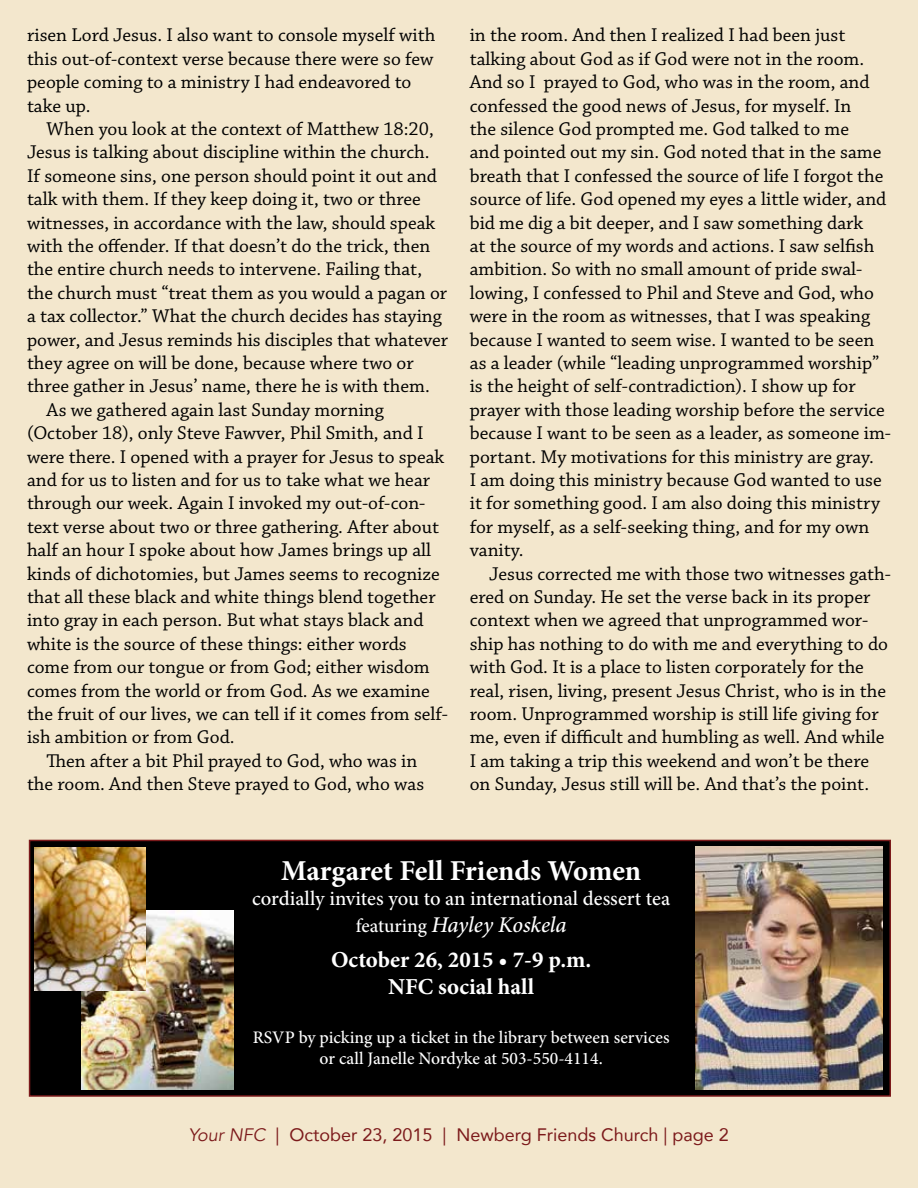
<style>
.page{position:relative;width:918px;height:1188px;background:#f3e7cd}
.page>*{position:absolute;margin:0;border:0;box-sizing:border-box;transform-origin:0 0}
.t1{font:700 28.8px "Minion Pro";letter-spacing:-.005em;color:#fff}
.t2{font:700 22.8px/27.5px "Minion Pro";color:#fff;text-align:center}
.t3{font:italic 500 22.5px "Minion Pro";letter-spacing:-.005em;color:#fff}
.t4{font:500 20.7px "Minion Pro";color:#fff}
.t5{font:19.5px/23.4px "Chaparral Pro";color:#000}
.t6{font:18px "Avenir";color:#7c1a1b}
.t7{font:500 17.7px/21.1px "Minion Pro";color:#fff;text-align:center}
.s1{font-style:normal;font-size:19.5px}
.s2{font-style:italic}
</style>
<div class="page">
<div style="left:30px;top:840px;width:860px;height:256px;background:#000"></div>
<div style="left:29px;top:840px;width:862px;height:257px;border:2px solid #7c1a1b"></div>
<img style="left:81px;top:911px;width:152px;height:178px">
<img style="left:34px;top:847px;width:111px;height:143px">
<img style="left:695px;top:847px;width:187px;height:242px">
<p class="t5" style="left:27px;top:24px;width:410px">risen Lord Jesus. I also want to console myself with this out-of-context verse because there were so few people coming to a ministry I had endeavored to take up.</p>
<p class="t5" style="left:46px;top:118px;width:389px">When you look at the context of Matthew 18:20,</p>
<p class="t5" style="left:27px;top:141px;width:404px">Jesus is talking about discipline within the church.</p>
<p class="t5" style="left:27px;top:165px;width:412px">If someone sins, one person should point it out and</p>
<p class="t5" style="left:27px;top:188px;width:395px">talk with them. If they keep doing it, two or three</p>
<p class="t5" style="left:27px;top:212px;width:410px">witnesses, in accordance with the law, should speak</p>
<p class="t5" style="left:27px;top:235px;width:405px">with the offender. If that doesn’t do the trick, then</p>
<p class="t5" style="left:27px;top:258px;width:397px">the entire church needs to intervene. Failing that,</p>
<p class="t5" style="left:27px;top:282px;width:422px">the church must “treat them as you would a pagan or</p>
<p class="t5" style="left:27px;top:305px;width:416px">a tax collector.” What the church decides has staying</p>
<p class="t5" style="left:27px;top:329px;width:423px">power, and Jesus reminds his disciples that whatever</p>
<p class="t5" style="left:27px;top:352px;width:388px">they agree on will be done, because where two or</p>
<p class="t5" style="left:27px;top:375px;width:404px">three gather in Jesus’ name, there he is with them.</p>
<p class="t5" style="left:46px;top:399px;width:339px">As we gathered again last Sunday morning</p>
<p class="t5" style="left:27px;top:422px;width:398px">(October 18), only Steve Fawver, Phil Smith, and I</p>
<p class="t5" style="left:27px;top:446px;width:419px">were there. I opened with a prayer for Jesus to speak</p>
<p class="t5" style="left:27px;top:469px;width:405px">and for us to listen and for us to take what we hear</p>
<p class="t5" style="left:27px;top:492px;width:400px">through our week. Again I invoked my out-of-con-</p>
<p class="t5" style="left:27px;top:516px;width:414px">text verse about two or three gathering. After about</p>
<p class="t5" style="left:27px;top:539px;width:406px">half an hour I spoke about how James brings up all</p>
<p class="t5" style="left:27px;top:563px;width:414px">kinds of dichotomies, but James seems to recognize</p>
<p class="t5" style="left:27px;top:586px;width:410px">that all these black and white things blend together</p>
<p class="t5" style="left:27px;top:609px;width:398px">into gray in each person. But what stays black and</p>
<p class="t5" style="left:27px;top:633px;width:381px">white is the source of these things: either words</p>
<p class="t5" style="left:27px;top:656px;width:404px">come from our tongue or from God; either wisdom</p>
<p class="t5" style="left:27px;top:680px;width:404px">comes from the world or from God. As we examine</p>
<p class="t5" style="left:27px;top:703px;width:422px">the fruit of our lives, we can tell if it comes from self-</p>
<p class="t5" style="left:27px;top:726px;width:209px">ish ambition or from God.</p>
<p class="t5" style="left:46px;top:750px;width:372px">Then after a bit Phil prayed to God, who was in</p>
<p class="t5" style="left:27px;top:773px;width:399px">the room. And then Steve prayed to God, who was</p>
<p class="t5" style="left:470px;top:24px;width:423px">in the room. And then I realized I had been just talking about God as if God were not in the room.<br>And so I prayed to God, who was in the room, and confessed the good news of Jesus, for myself. In<br>the silence God prompted me. God talked to me<br>and pointed out my sin. God noted that in the same breath that I confessed the source of life I forgot the source of life. God opened my eyes a little wider, and bid me dig a bit deeper, and I saw something dark<br>at the source of my words and actions. I saw selfish ambition. So with no small amount of pride swal&shy;lowing, I confessed to Phil and Steve and God, who were in the room as witnesses, that I was speaking because I wanted to seem wise. I wanted to be seen as a leader (while “leading unprogrammed worship” is the height of self-contradiction). I show up for prayer with those leading worship before the service because I want to be seen as a leader, as someone im&shy;portant. My motivations for this ministry are gray.<br>I am doing this ministry because God wanted to use it for something good. I am also doing this ministry for myself, as a self-seeking thing, and for my own vanity.</p>
<p class="t5" style="left:470px;top:563px;width:423px;text-indent:20px">Jesus corrected me with those two witnesses gath&shy;ered on Sunday. He set the verse back in its proper context when we agreed that unprogrammed wor&shy;ship has nothing to do with me and everything to do with God. It is a place to listen corporately for the real, risen, living, present Jesus Christ, who is in the room. Unprogrammed worship is still life giving for me, even if difficult and humbling as well. And while I am taking a trip this weekend and won’t be there on Sunday, Jesus still will be. And that’s the point.</p>
<h1 class="t1" style="left:281px;top:851px;width:362px">Margaret Fell Friends Women</h1>
<p class="t4" style="left:252px;top:884px;width:420px">cordially invites you to an international dessert tea</p>
<p class="t3" style="left:356px;top:910px;width:212px"><span class="s1">featuring</span> Hayley Koskela</p>
<p class="t2" style="left:331px;top:945px;width:262px">October 26, 2015 • 7-9 p.m.<br>NFC social hall</p>
<p class="t7" style="left:253px;top:1026px;width:418px">RSVP by picking up a ticket in the library between services or call Janelle Nordyke at 503-550-4114.</p>
<p class="t6" style="left:188px;top:1120px;width:542px"><span class="s2">Your NFC</span> | October 23, 2015 | Newberg Friends Church | page 2</p>
</div>
